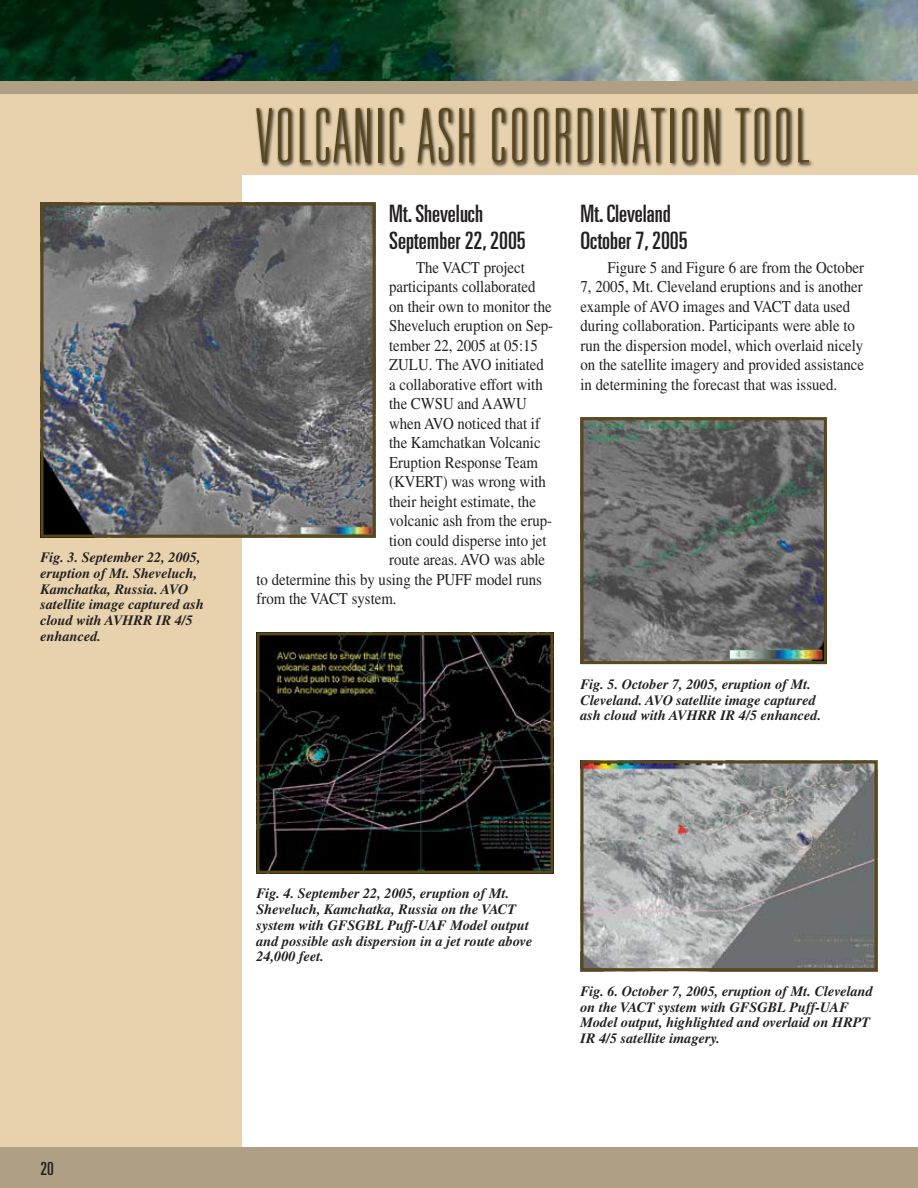
<style>
.page{position:relative;width:918px;height:1188px;background:#fff}
.page>*{position:absolute;margin:0;border:0;box-sizing:border-box;transform-origin:0 0}
.t1{font:100 ultra-condensed 75px "Univers";letter-spacing:.05em;color:#5a471c}
.t2{font:ultra-condensed 24px/27px "Univers";color:#231f20}
.t3{font:ultra-condensed 18px "Univers";color:#231f20}
.t4{font:16.5px/19.5px "Times";color:#231f20;scale:.9 1}
.t5{font:italic 700 14.25px/15.8px "Times";color:#231f20}
</style>
<div class="page">
<div style="left:0;top:81px;width:918px;height:13px;background:#ae9f85"></div>
<img style="left:0;top:0;width:918px;height:81px">
<div style="left:0;top:94px;width:918px;height:1054px;background:#e7d2ad"></div>
<div style="left:242px;top:176px;width:676px;height:972px;background:#fff"></div>
<img style="left:44px;top:206px;width:328px;height:328px">
<div style="left:40px;top:202px;width:336px;height:336px;border:3px solid #5a471c"></div>
<img style="left:260px;top:636px;width:290px;height:234px">
<div style="left:256px;top:632px;width:298px;height:242px;border:3px solid #5a471c"></div>
<img style="left:584px;top:421px;width:239px;height:239px">
<div style="left:580px;top:417px;width:247px;height:247px;border:3px solid #5a471c"></div>
<img style="left:584px;top:765px;width:290px;height:202px">
<div style="left:580px;top:761px;width:298px;height:210px;border:3px solid #5a471c"></div>
<svg style="left:256px;top:106px;width:557px;height:62px"></svg>
<div style="left:0;top:1148px;width:918px;height:40px;background:#ae9f85"></div>
<p class="t5" style="left:40px;top:549px;width:165px">Fig. 3. September 22, 2005, eruption of Mt. Sheveluch,<br>Kamchatka, Russia. AVO satellite image captured ash cloud with AVHRR IR 4/5 enhanced.</p>
<h1 class="t1" style="left:256px;top:98px;width:555px">VOLCANIC ASH COORDINATION TOOL</h1>
<h2 class="t2" style="left:389px;top:199px;width:138px">Mt. Sheveluch<br>September 22, 2005</h2>
<p class="t4" style="left:416px;top:257px;width:122px">The VACT project</p>
<p class="t4" style="left:389px;top:277px;width:164px">participants collaborated</p>
<p class="t4" style="left:389px;top:296px;width:182px">on their own to monitor the</p>
<p class="t4" style="left:389px;top:316px;width:184px">Sheveluch eruption on Sep-</p>
<p class="t4" style="left:389px;top:335px;width:167px">tember 22, 2005 at 05:15</p>
<p class="t4" style="left:389px;top:355px;width:173px">ZULU. The AVO initiated</p>
<p class="t4" style="left:389px;top:374px;width:172px">a collaborative effort with</p>
<p class="t4" style="left:389px;top:394px;width:154px">the CWSU and AAWU</p>
<p class="t4" style="left:389px;top:413px;width:169px">when AVO noticed that if</p>
<p class="t4" style="left:389px;top:433px;width:170px">the Kamchatkan Volcanic</p>
<p class="t4" style="left:389px;top:452px;width:167px">Eruption Response Team</p>
<p class="t4" style="left:389px;top:472px;width:176px">(KVERT) was wrong with</p>
<p class="t4" style="left:389px;top:491px;width:165px">their height estimate, the</p>
<p class="t4" style="left:389px;top:511px;width:183px">volcanic ash from the erup-</p>
<p class="t4" style="left:389px;top:530px;width:177px">tion could disperse into jet</p>
<p class="t4" style="left:389px;top:550px;width:175px">route areas. AVO was able</p>
<p class="t4" style="left:256px;top:569px;width:319px">to determine this by using the PUFF model runs</p>
<p class="t4" style="left:256px;top:589px;width:157px">from the VACT system.</p>
<h2 class="t2" style="left:580px;top:199px;width:109px">Mt. Cleveland<br>October 7, 2005</h2>
<p class="t4" style="left:580px;top:257px;width:317px;text-indent:27px">Figure 5 and Figure 6 are from the October 7, 2005, Mt. Cleveland eruptions and is another example of AVO images and VACT data used during collaboration. Participants were able to run the dispersion model, which overlaid nicely on the satellite imagery and provided assistance in determining the forecast that was issued.</p>
<p class="t5" style="left:580px;top:676px;width:242px">Fig. 5. October 7, 2005, eruption of Mt.<br>Cleveland. AVO satellite image captured ash cloud with AVHRR IR 4/5 enhanced.</p>
<p class="t3" style="left:40px;top:1158px;width:15px">20</p>
<p class="t5" style="left:256px;top:885px;width:277px">Fig. 4. September 22, 2005, eruption of Mt.<br>Sheveluch, Kamchatka, Russia on the VACT system with GFSGBL Puff-UAF Model output and possible ash dispersion in a jet route above 24,000 feet.</p>
<p class="t5" style="left:580px;top:983px;width:294px">Fig. 6. October 7, 2005, eruption of Mt. Cleveland on the VACT system with GFSGBL Puff-UAF Model output, highlighted and overlaid on HRPT IR 4/5 satellite imagery.</p>
</div>
